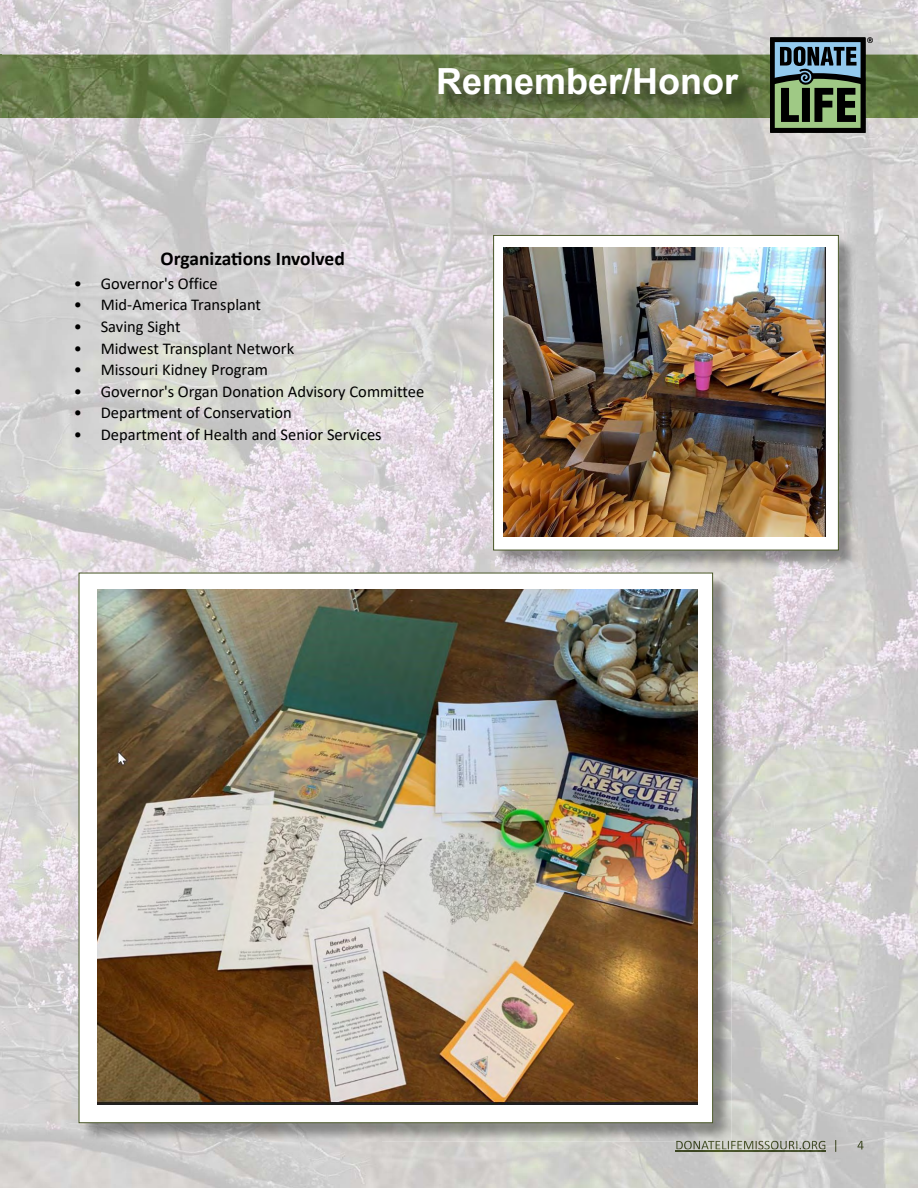
<style>
.page{position:relative;width:918px;height:1188px;background:#fff}
.page>*{position:absolute;margin:0;border:0;box-sizing:border-box;transform-origin:0 0}
.t1{font:700 36px "Arial";color:#fff}
.t2{font:700 19.5px "Calibri";color:#000}
.t3{font:16.5px "Calibri";color:#000}
</style>
<div class="page">
<img style="left:0;top:0;width:918px;height:257px">
<img style="left:817px;top:257px;width:101px;height:931px">
<img style="left:0;top:257px;width:509px;height:362px">
<img style="left:715px;top:569px;width:102px;height:619px">
<img style="left:509px;top:569px;width:206px;height:6px">
<img style="left:0;top:619px;width:101px;height:569px">
<img style="left:101px;top:1142px;width:614px;height:46px">
<img style="left:0;top:55px;width:918px;height:63px">
<img style="left:675px;top:1140px;width:152px;height:12px">
<img style="left:676px;top:1141px;width:150px;height:9px">
<img style="left:827px;top:1140px;width:37px;height:12px">
<img style="left:441px;top:71px;width:316px;height:43px">
<img style="left:81px;top:575px;width:651px;height:567px">
<img style="left:676px;top:1141px;width:56px;height:1px">
<div style="left:79px;top:573px;width:634px;height:550px;background:#fff"></div>
<img style="left:97px;top:590px;width:601px;height:515px">
<img style="left:496px;top:238px;width:361px;height:331px">
<div style="left:494px;top:235px;width:344px;height:315px;background:#fff"></div>
<div style="left:493px;top:235px;width:346px;height:315px;border:1px solid #495727"></div>
<img style="left:503px;top:248px;width:323px;height:288px">
<svg style="left:770px;top:37px;width:103px;height:96px;background:#4d6356"></svg>
<h1 class="t1" style="left:436px;top:56px;width:304px">Remember/Honor</h1>
<p class="t2" style="left:161px;top:245px;width:186px">Organizations Involved</p>
<p class="t3" style="left:74px;top:272px;width:146px">• Governor's Office</p>
<p class="t3" style="left:74px;top:294px;width:189px">• Mid-America Transplant</p>
<p class="t3" style="left:74px;top:315px;width:108px">• Saving Sight</p>
<p class="t3" style="left:74px;top:337px;width:222px">• Midwest Transplant Network</p>
<p class="t3" style="left:74px;top:358px;width:196px">• Missouri Kidney Program</p>
<p class="t3" style="left:74px;top:380px;width:352px">• Governor's Organ Donation Advisory Committee</p>
<p class="t3" style="left:74px;top:402px;width:220px">• Department of Conservation</p>
<p class="t3" style="left:74px;top:423px;width:309px">• Department of Health and Senior Services</p>
</div>
